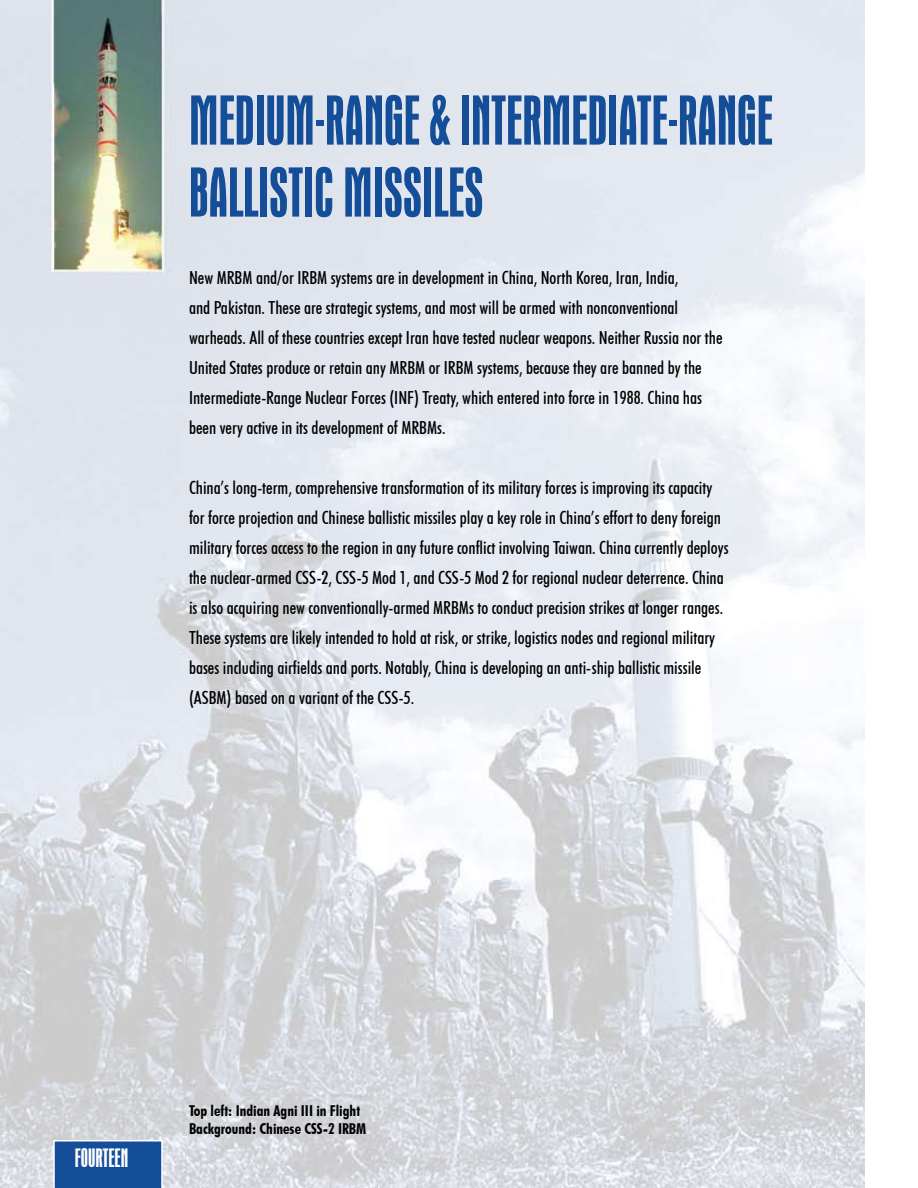
<style>
.page{position:relative;width:918px;height:1188px;background:#fff}
.page>*{position:absolute;margin:0;border:0;box-sizing:border-box;transform-origin:0 0}
.t1{font:condensed 72px/72px "Aurora BT";color:#154e98}
.t2{font:condensed 27px "Aurora BT";color:#fff}
.t3{font:500 condensed 18px/30px "Futura BT";color:#000}
.t4{font:700 condensed 15px/18px "Futura BT";color:#000}
</style>
<div class="page">
<img style="left:0;top:0;width:865px;height:1188px">
<svg style="left:53px;top:1140px;width:110px;height:48px;background:#23589e"></svg>
<h1 class="t1" style="left:189px;top:86px;width:585px">MEDIUM-RANGE &amp; INTERMEDIATE-RANGE<br>BALLISTIC MISSILES</h1>
<p class="t3" style="left:189px;top:262px;width:535px">New MRBM and/or IRBM systems are in development in China, North Korea, Iran, India,<br>and Pakistan. These are strategic systems, and most will be armed with nonconventional warheads. All of these countries except Iran have tested nuclear weapons. Neither Russia nor the United States produce or retain any MRBM or IRBM systems, because they are banned by the Intermediate-Range Nuclear Forces (INF) Treaty, which entered into force in 1988. China has been very active in its development of MRBMs.</p>
<p class="t3" style="left:189px;top:472px;width:541px">China’s long-term, comprehensive transformation of its military forces is improving its capacity for force projection and Chinese ballistic missiles play a key role in China’s effort to deny foreign military forces access to the region in any future conflict involving Taiwan. China currently deploys the nuclear-armed CSS-2, CSS-5 Mod 1, and CSS-5 Mod 2 for regional nuclear deterrence. China is also acquiring new conventionally-armed MRBMs to conduct precision strikes at longer ranges.<br>These systems are likely intended to hold at risk, or strike, logistics nodes and regional military bases including airfields and ports. Notably, China is developing an anti-ship ballistic missile (ASBM) based on a variant of the CSS-5.</p>
<h2 class="t2" style="left:75px;top:1143px;width:55px">FOURTEEN</h2>
<p class="t4" style="left:189px;top:1102px;width:179px">Top left: Indian Agni III in Flight<br>Background: Chinese CSS-2 IRBM</p>
</div>
